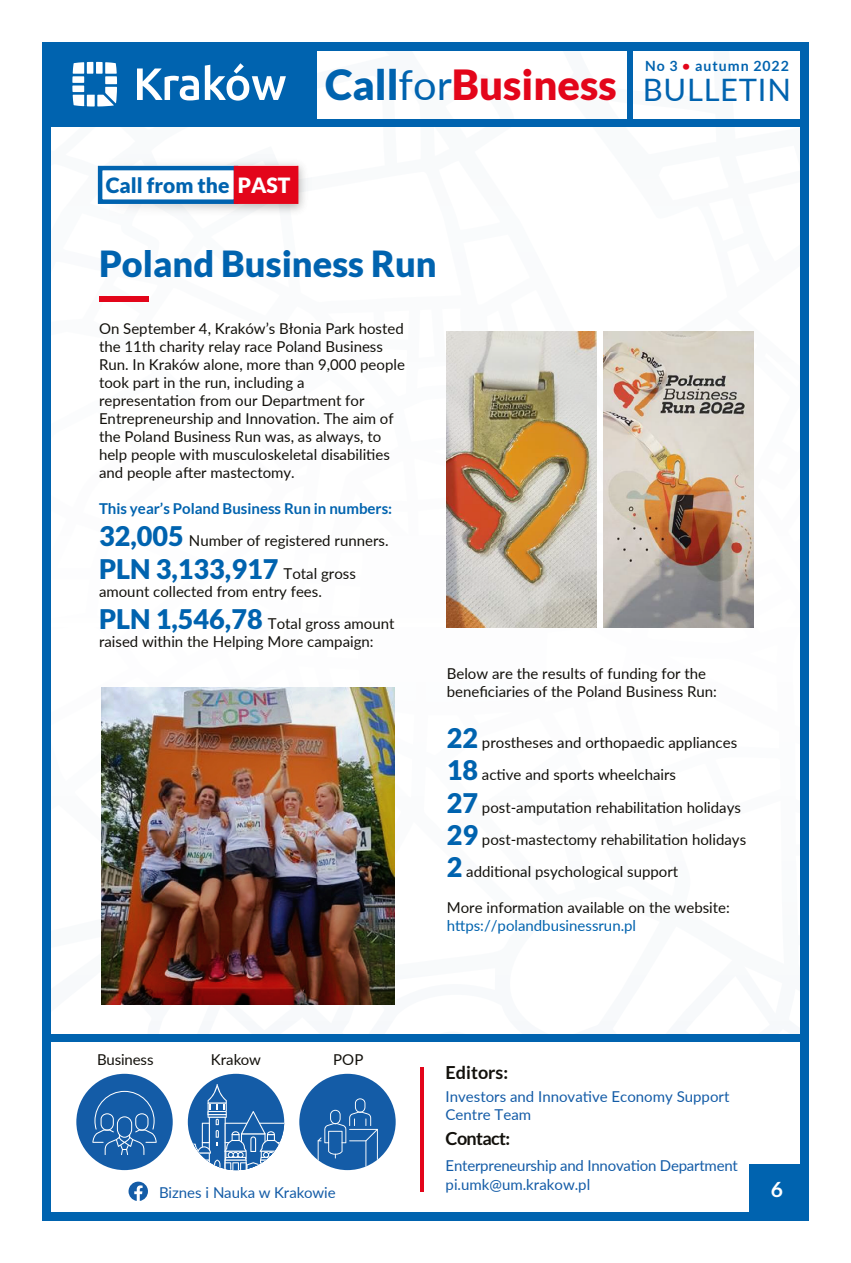
<style>
.page{position:relative;width:851px;height:1263px;background:#fff}
.page>*{position:absolute;margin:0;border:0;box-sizing:border-box;transform-origin:0 0}
.t1{font:900 41.55px "Lato";color:#e3051a}
.t2{font:900 36px "Lato";color:#0063af}
.t3{font:30.9px "Lato";letter-spacing:.025em;color:#0063af}
.t4{font:900 27px "Lato";color:#0063af}
.t5{font:900 21px "Lato";color:#0063af}
.t6{font:700 21px "Lato";color:#fff}
.t7{font:700 18px "Lato";color:#13110c}
.t8{font:700 18px "Lato";letter-spacing:-.02em;color:#13110c}
.t9{font:15px/18px "Lato";color:#13110c}
.t10{font:15px/18px "Lato";color:#145ca7}
.t11{font:700 15px/32.4px "Lato";color:#0063af}
.t12{font:15px "Lato";color:#0063af}
.t13{font:700 14.1px "Lato";letter-spacing:.07em;color:#0063af}
.s1{color:#0063af}
.s2{font-weight:400;color:#0063af}
.s3{color:#e3051a}
.s4{color:#fff}
.s5{font-weight:900;font-size:27px}
.s6{font-weight:400;color:#13110c}
.s7{font-weight:400;font-size:15px;color:#13110c}
.s8{font-weight:900;font-size:27px;color:#0063af}
</style>
<div class="page">
<div style="left:0;top:0;width:850px;height:1263px;background:linear-gradient(to right,#fff,#fdfefe)"></div>
<div style="left:42px;top:45px;width:758px;height:1167px;background:#fff"></div>
<div style="left:42px;top:42px;width:274px;height:84px;background:#0063af"></div>
<svg style="left:72px;top:62px;width:45px;height:45px"></svg>
<svg style="left:137px;top:63px;width:149px;height:38px"></svg>
<div style="left:42px;top:42px;width:766px;height:9px;background:#0063af"></div>
<div style="left:42px;top:42px;width:9px;height:1179px;background:#0063af"></div>
<div style="left:800px;top:42px;width:8px;height:1175px;background:#0063af"></div>
<div style="left:42px;top:1212px;width:766px;height:9px;background:#0063af"></div>
<div style="left:749px;top:1164px;width:57px;height:54px;background:#0063af"></div>
<div style="left:627px;top:43px;width:5px;height:80px;background:#0063af"></div>
<div style="left:42px;top:119px;width:764px;height:7px;background:#0063af"></div>
<div style="left:42px;top:1035px;width:764px;height:7px;background:#0063af"></div>
<hr style="left:420px;top:1067px;width:4px;height:125px;background:#e3051a">
<div style="left:299px;top:1074px;width:96px;height:96px;background:#145ca7;border-radius:50%"></div>
<hr style="left:365px;top:1140px;width:1px;height:30px;background:#fff">
<hr style="left:377px;top:1129px;width:1px;height:41px;background:#fff">
<hr style="left:317px;top:1140px;width:1px;height:30px;background:#fff">
<svg style="left:317px;top:1098px;width:61px;height:60px"></svg>
<div style="left:188px;top:1074px;width:96px;height:96px;background:#145ca7;border-radius:50%"></div>
<svg style="left:189px;top:1084px;width:95px;height:86px"></svg>
<div style="left:76px;top:1074px;width:97px;height:96px;background:#145ca7;border-radius:50%"></div>
<svg style="left:92px;top:1091px;width:65px;height:64px"></svg>
<svg style="left:128px;top:1181px;width:20px;height:20px"></svg>
<img style="left:97px;top:159px;width:211px;height:55px">
<div style="left:100px;top:168px;width:136px;height:34px;background:#fff"></div>
<div style="left:98px;top:166px;width:140px;height:38px;border:4px solid #0063af"></div>
<div style="left:236px;top:168px;width:60px;height:34px;background:#e3051a"></div>
<div style="left:234px;top:166px;width:64px;height:38px;border:4px solid #e3051a"></div>
<div style="left:99px;top:296px;width:49px;height:5px;background:#e3051a"></div>
<img style="left:102px;top:687px;width:292px;height:318px">
<img style="left:603px;top:331px;width:150px;height:297px">
<img style="left:446px;top:331px;width:150px;height:297px">
<h1 class="t1" style="left:325px;top:61px;width:293px"><span class="s1">Call</span><span class="s2">for</span>Business</h1>
<p class="t13" style="left:645px;top:58px;width:145px">No 3 <span class="s3">•</span> autumn 2022</p>
<h3 class="t3" style="left:642px;top:67px;width:150px">BULLETIN</h3>
<h3 class="t5" style="left:106px;top:173px;width:186px">Call from the <span class="s4">PAST</span></h3>
<h2 class="t2" style="left:99px;top:243px;width:339px">Poland Business Run</h2>
<p class="t9" style="left:99px;top:319px;width:307px">On September 4, Kraków’s Błonia Park hosted the 11th charity relay race Poland Business Run. In Kraków alone, more than 9,000 people took part in the run, including a representation from our Department for Entrepreneurship and Innovation. The aim of the Poland Business Run was, as always, to help people with musculoskeletal disabilities and people after mastectomy.</p>
<p class="t11" style="left:99px;top:492px;width:295px">This year’s Poland Business Run in numbers:<br><span class="s5">32,005</span> <span class="s6">Number of registered runners.</span></p>
<h3 class="t4" style="left:99px;top:553px;width:258px">PLN 3,133,917 <span class="s7">Total gross</span></h3>
<p class="t9" style="left:99px;top:574px;width:297px;line-height:32.4px">amount collected from entry fees.<br><span class="s8">PLN 1,546,78</span> Total gross amount</p>
<p class="t9" style="left:99px;top:632px;width:276px">raised within the Helping More campaign:</p>
<p class="t9" style="left:97px;top:1050px;width:58px">Business</p>
<p class="t9" style="left:211px;top:1050px;width:52px">Krakow</p>
<p class="t9" style="left:333px;top:1050px;width:31px">POP</p>
<p class="t10" style="left:159px;top:1182px;width:178px">Biznes i Nauka w Krakowie</p>
<p class="t9" style="left:446px;top:664px;width:272px">Below are the results of funding for the beneficiaries of the Poland Business Run:</p>
<p class="t9" style="left:446px;top:725px;width:301px;line-height:32.4px"><span class="s8">22</span> prostheses and orthopaedic appliances <span class="s8">18</span> active and sports wheelchairs<br><span class="s8">27</span> post-amputation rehabilitation holidays <span class="s8">29</span> post-mastectomy rehabilitation holidays <span class="s8">2</span> additional psychological support</p>
<p class="t9" style="left:446px;top:898px;width:284px">More information available on the website:</p>
<p class="t12" style="left:446px;top:915px;width:191px">https://polandbusinessrun.pl</p>
<p class="t7" style="left:445px;top:1062px;width:64px">Editors:</p>
<p class="t10" style="left:445px;top:1086px;width:285px">Investors and Innovative Economy Support<br>Centre Team</p>
<p class="t8" style="left:445px;top:1128px;width:66px">Contact:</p>
<p class="t10" style="left:445px;top:1155px;width:294px;line-height:19.5px">Enterpreneurship and Innovation Department pi.umk@um.krakow.pl</p>
<h3 class="t6" style="left:770px;top:1177px;width:14px">6</h3>
</div>
